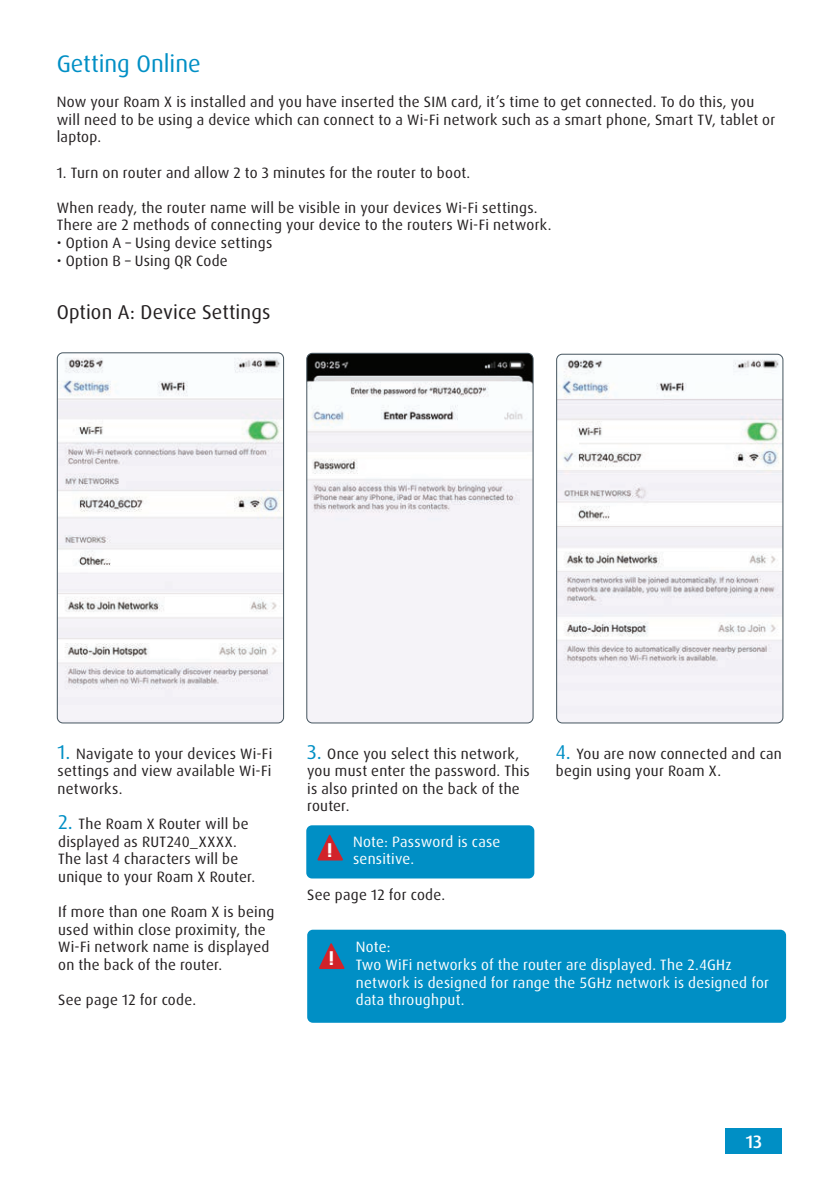
<style>
.page{position:relative;width:840px;height:1191px;background:#fff}
.page>*{position:absolute;margin:0;border:0;box-sizing:border-box;transform-origin:0 0}
.t1{font:24px "Dax Pro";color:#008fc5}
.t2{font:20px "Dax Pro";letter-spacing:.005em;color:#231f20}
.t3{font:19.2px "Handel Gothic BT";color:#fff}
.t4{font:500 18px "Dax Pro";color:#fff}
.t5{font:15px/17.6px "Dax Pro";letter-spacing:.02em;color:#231f20}
.t6{font:15px/17.6px "Dax";letter-spacing:.02em;color:#fff}
.t7{font:15px/17.6px "Dax Pro";letter-spacing:.015em;color:#fff}
.s1{font-size:20px;color:#008fc5}
</style>
<div class="page">
<img style="left:57px;top:354px;width:226px;height:369px">
<div style="left:57px;top:352px;width:227px;height:371px;border:1px solid #45555f;border-radius:6px"></div>
<img style="left:307px;top:353px;width:225px;height:370px">
<div style="left:306px;top:353px;width:227px;height:370px;border:1px solid #45555f;border-radius:6px"></div>
<img style="left:557px;top:354px;width:225px;height:369px">
<div style="left:556px;top:354px;width:227px;height:369px;border:1px solid #45555f;border-radius:6px"></div>
<div style="left:306px;top:825px;width:228px;height:53px;background:#008fc5;border-radius:6px"></div>
<svg style="left:317px;top:834px;width:26px;height:26px"></svg>
<div style="left:725px;top:1128px;width:56px;height:26px;background:#008fc5"></div>
<div style="left:307px;top:929px;width:478px;height:93px;background:#008fc5;border-radius:6px"></div>
<svg style="left:319px;top:943px;width:25px;height:26px"></svg>
<h1 class="t1" style="left:57px;top:48px;width:145px">Getting Online</h1>
<p class="t5" style="left:57px;top:93px;width:719px">Now your Roam X is installed and you have inserted the SIM card, it’s time to get connected. To do this, you will need to be using a device which can connect to a Wi-Fi network such as a smart phone, Smart TV, tablet or laptop.</p>
<p class="t5" style="left:57px;top:164px;width:415px">1. Turn on router and allow 2 to 3 minutes for the router to boot.</p>
<p class="t5" style="left:57px;top:199px;width:496px">When ready, the router name will be visible in your devices Wi-Fi settings.<br>There are 2 methods of connecting your device to the routers Wi-Fi network.</p>
<p class="t5" style="left:57px;top:234px;width:217px">• Option A – Using device settings</p>
<p class="t5" style="left:57px;top:252px;width:172px">• Option B – Using QR Code</p>
<h2 class="t2" style="left:57px;top:299px;width:215px">Option A: Device Settings</h2>
<p class="t5" style="left:58px;top:744px;width:216px;text-align:justify"><span class="s1">1.</span> Navigate to your devices Wi-Fi settings and view available Wi-Fi networks.</p>
<p class="t5" style="left:58px;top:815px;width:199px"><span class="s1">2.</span> The Roam X Router will be displayed as RUT240_XXXX.<br>The last 4 characters will be unique to your Roam X Router.</p>
<p class="t5" style="left:58px;top:903px;width:217px">If more than one Roam X is being used within close proximity, the<br>Wi-Fi network name is displayed on the back of the router.</p>
<p class="t5" style="left:58px;top:991px;width:139px">See page 12 for code.</p>
<p class="t5" style="left:307px;top:744px;width:224px"><span class="s1">3.</span> Once you select this network, you must enter the password. This is also printed on the back of the router.</p>
<p class="t3" style="left:326px;top:838px;width:7px">!</p>
<p class="t7" style="left:353px;top:832px;width:149px">Note: Password is case sensitive.</p>
<p class="t5" style="left:307px;top:885px;width:139px">See page 12 for code.</p>
<p class="t5" style="left:555px;top:744px;width:227px"><span class="s1">4.</span> You are now connected and can begin using your Roam X.</p>
<p class="t3" style="left:328px;top:947px;width:7px">!</p>
<p class="t6" style="left:355px;top:938px;width:414px">Note:<br>Two WiFi networks of the router are displayed. The 2.4GHz network is designed for range the 5GHz network is designed for data throughput.</p>
<p class="t4" style="left:745px;top:1130px;width:18px">13</p>
</div>
